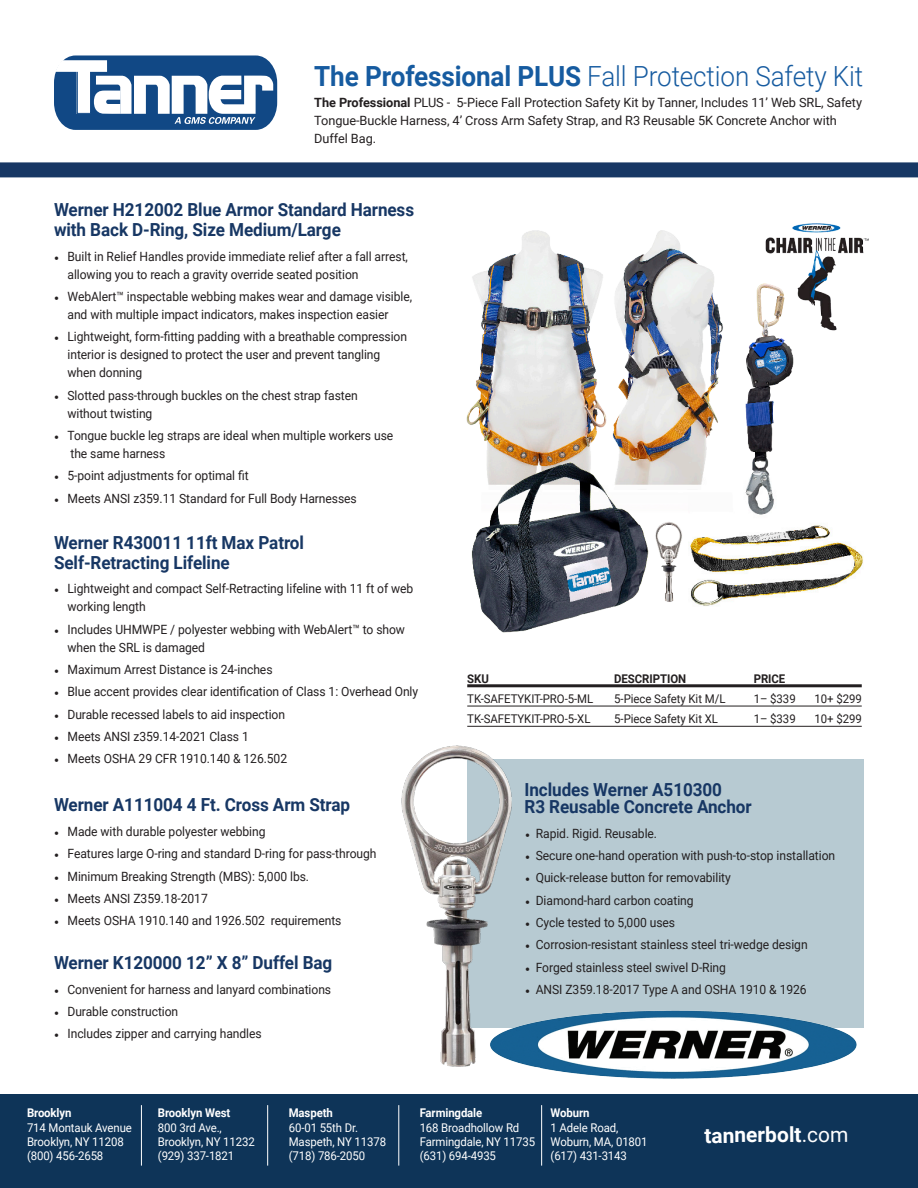
<style>
.page{position:relative;width:918px;height:1188px;background:#fff}
.page>*{position:absolute;margin:0;border:0;box-sizing:border-box;transform-origin:0 0}
.t1{font:300 27.75px "Roboto";letter-spacing:-.005em;color:#165ba0;scale:.94 1}
.t2{font:700 21px "Roboto";color:#fff}
.t3{font:700 18px/19.5px "Roboto";letter-spacing:-.005em;color:#173764;scale:.95 1}
.Paragraph_Style_2{font:12.75px/18px "Roboto";letter-spacing:-.005em;color:#231f20;scale:.95 1}
.Paragraph_Style_2-2{font:12.75px/18px "Roboto";letter-spacing:-.005em;color:#231f20}
.t4{font:12px/14.4px "Roboto";letter-spacing:-.01em;color:#fff;scale:.95 1}
.Paragraph_Style_2-3{font:12px "Roboto";letter-spacing:-.005em;color:#231f20;scale:.95 1}
.t5{font:700 12px "Roboto";letter-spacing:-.01em;color:#fff;scale:.95 1}
.Paragraph_Style_2-4{font:700 12px "Roboto";letter-spacing:-.005em;color:#231f20;scale:.95 1}
.s1{font-weight:700}
.s2{font-family:"Minion Pro"}
.s3{font-weight:400}
</style>
<div class="page">
<div style="left:467px;top:759px;width:397px;height:269px;background:#b7cad2"></div>
<svg style="left:54px;top:55px;width:223px;height:75px"></svg>
<div style="left:0;top:162px;width:918px;height:15px;background:#173764"></div>
<img style="left:466px;top:223px;width:403px;height:410px">
<div style="left:0;top:1094px;width:918px;height:94px;background:#0e3458"></div>
<hr style="left:141px;top:1105px;width:1px;height:61px;background:#fff">
<hr style="left:267px;top:1105px;width:1px;height:61px;background:#fff">
<hr style="left:398px;top:1105px;width:1px;height:61px;background:#fff">
<hr style="left:541px;top:1105px;width:1px;height:61px;background:#fff">
<hr style="left:467px;top:684px;width:395px;height:3px;background:#231f20">
<hr style="left:467px;top:706px;width:395px;height:1px;background:#231f20">
<hr style="left:467px;top:726px;width:395px;height:1px;background:#231f20">
<img style="left:401px;top:745px;width:111px;height:322px">
<img style="left:489px;top:1009px;width:368px;height:70px">
<p class="t1" style="left:314px;top:56px;width:586px"><span class="s1">The Professional PLUS</span> Fall Protection Safety Kit</p>
<p class="Paragraph_Style_2-2" style="left:314px;top:93px;width:549px"><span class="s1">The Professional</span> PLUS - 5-Piece Fall Protection Safety Kit by Tanner, Includes 11’ Web SRL, Safety<br>Tongue-Buckle Harness, 4’ Cross Arm Safety Strap, and R3 Reusable 5K Concrete Anchor with<br>Duffel Bag.</p>
<p class="t3" style="left:54px;top:200px;width:381px">Werner H212002 Blue Armor Standard Harness with Back D-Ring, Size Medium/Large</p>
<p class="Paragraph_Style_2" style="left:68px;top:247px;width:360px;text-indent:-14px"><span class="s2">•</span> Built in Relief Handles provide immediate relief after a fall arrest, allowing you to reach a gravity override seated position</p>
<p class="Paragraph_Style_2" style="left:68px;top:287px;width:364px;text-indent:-14px"><span class="s2">•</span> WebAlert™ inspectable webbing makes wear and damage visible, and with multiple impact indicators, makes inspection easier</p>
<p class="Paragraph_Style_2" style="left:68px;top:327px;width:359px;text-indent:-14px"><span class="s2">•</span> Lightweight, form-fitting padding with a breathable compression interior is designed to protect the user and prevent tangling when donning</p>
<p class="Paragraph_Style_2" style="left:68px;top:386px;width:307px;text-indent:-14px"><span class="s2">•</span> Slotted pass-through buckles on the chest strap fasten without twisting</p>
<p class="Paragraph_Style_2" style="left:70px;top:426px;width:341px;text-indent:-16px"><span class="s2">•</span> Tongue buckle leg straps are ideal when multiple workers use the same harness</p>
<p class="Paragraph_Style_2" style="left:54px;top:466px;width:206px"><span class="s2">•</span> 5-point adjustments for optimal fit</p>
<p class="Paragraph_Style_2" style="left:54px;top:489px;width:320px"><span class="s2">•</span> Meets ANSI z359.11 Standard for Full Body Harnesses</p>
<p class="t3" style="left:54px;top:532px;width:265px">Werner R430011 11ft Max Patrol<br>Self-Retracting Lifeline</p>
<p class="Paragraph_Style_2" style="left:68px;top:579px;width:366px;text-indent:-14px"><span class="s2">•</span> Lightweight and compact Self-Retracting lifeline with 11 ft of web working length</p>
<p class="Paragraph_Style_2" style="left:68px;top:620px;width:357px;text-indent:-14px"><span class="s2">•</span> Includes UHMWPE / polyester webbing with WebAlert™ to show when the SRL is damaged</p>
<p class="Paragraph_Style_2" style="left:54px;top:660px;width:232px"><span class="s2">•</span> Maximum Arrest Distance is 24-inches</p>
<p class="Paragraph_Style_2" style="left:54px;top:682px;width:385px"><span class="s2">•</span> Blue accent provides clear identification of Class 1: Overhead Only</p>
<p class="Paragraph_Style_2" style="left:54px;top:705px;width:245px"><span class="s2">•</span> Durable recessed labels to aid inspection</p>
<p class="Paragraph_Style_2" style="left:54px;top:727px;width:207px"><span class="s2">•</span> Meets ANSI z359.14-2021 Class 1</p>
<p class="Paragraph_Style_2" style="left:54px;top:749px;width:247px"><span class="s2">•</span> Meets OSHA 29 CFR 1910.140 &amp; 126.502</p>
<p class="t3" style="left:54px;top:795px;width:313px">Werner A111004 4 Ft. Cross Arm Strap</p>
<p class="Paragraph_Style_2" style="left:54px;top:822px;width:224px"><span class="s2">•</span> Made with durable polyester webbing</p>
<p class="Paragraph_Style_2" style="left:54px;top:844px;width:341px"><span class="s2">•</span> Features large O-ring and standard D-ring for pass-through</p>
<p class="Paragraph_Style_2" style="left:54px;top:867px;width:270px"><span class="s2">•</span> Minimum Breaking Strength (MBS): 5,000 lbs.</p>
<p class="Paragraph_Style_2" style="left:54px;top:889px;width:163px"><span class="s2">•</span> Meets ANSI Z359.18-2017</p>
<p class="Paragraph_Style_2" style="left:54px;top:911px;width:304px"><span class="s2">•</span> Meets OSHA 1910.140 and 1926.502 requirements</p>
<p class="t3" style="left:54px;top:952px;width:295px">Werner K120000 12” X 8” Duffel Bag</p>
<p class="Paragraph_Style_2" style="left:54px;top:980px;width:293px"><span class="s2">•</span> Convenient for harness and lanyard combinations</p>
<p class="Paragraph_Style_2" style="left:54px;top:1002px;width:132px"><span class="s2">•</span> Durable construction</p>
<p class="Paragraph_Style_2" style="left:54px;top:1024px;width:220px"><span class="s2">•</span> Includes zipper and carrying handles</p>
<p class="Paragraph_Style_2-4" style="left:467px;top:670px;width:24px">SKU</p>
<p class="Paragraph_Style_2-4" style="left:614px;top:670px;width:77px">DESCRIPTION</p>
<p class="Paragraph_Style_2-4" style="left:754px;top:670px;width:35px">PRICE</p>
<p class="Paragraph_Style_2-3" style="left:467px;top:690px;width:134px">TK-SAFETYKIT-PRO-5-ML</p>
<p class="Paragraph_Style_2-3" style="left:614px;top:690px;width:119px">5-Piece Safety Kit M/L</p>
<p class="Paragraph_Style_2-3" style="left:754px;top:690px;width:46px">1– $339</p>
<p class="Paragraph_Style_2-3" style="left:814px;top:690px;width:51px">10+ $299</p>
<p class="Paragraph_Style_2-3" style="left:467px;top:711px;width:131px">TK-SAFETYKIT-PRO-5-XL</p>
<p class="Paragraph_Style_2-3" style="left:614px;top:711px;width:111px">5-Piece Safety Kit XL</p>
<p class="Paragraph_Style_2-3" style="left:754px;top:711px;width:46px">1– $339</p>
<p class="Paragraph_Style_2-3" style="left:814px;top:711px;width:51px">10+ $299</p>
<p class="t3" style="left:525px;top:781px;width:241px;line-height:16.5px">Includes Werner A510300<br>R3 Reusable Concrete Anchor</p>
<p class="Paragraph_Style_2" style="left:525px;top:824px;width:140px"><span class="s2">•</span> Rapid. Rigid. Reusable.</p>
<p class="Paragraph_Style_2" style="left:525px;top:846px;width:328px"><span class="s2">•</span> Secure one-hand operation with push-to-stop installation</p>
<p class="Paragraph_Style_2" style="left:525px;top:868px;width:218px"><span class="s2">•</span> Quick-release button for removability</p>
<p class="Paragraph_Style_2" style="left:525px;top:891px;width:179px"><span class="s2">•</span> Diamond-hard carbon coating</p>
<p class="Paragraph_Style_2" style="left:525px;top:913px;width:159px"><span class="s2">•</span> Cycle tested to 5,000 uses</p>
<p class="Paragraph_Style_2" style="left:525px;top:935px;width:299px"><span class="s2">•</span> Corrosion-resistant stainless steel tri-wedge design</p>
<p class="Paragraph_Style_2" style="left:525px;top:958px;width:213px"><span class="s2">•</span> Forged stainless steel swivel D-Ring</p>
<p class="Paragraph_Style_2" style="left:525px;top:980px;width:298px"><span class="s2">•</span> ANSI Z359.18-2017 Type A and OSHA 1910 &amp; 1926</p>
<p class="t5" style="left:27px;top:1104px;width:48px">Brooklyn</p>
<p class="t4" style="left:27px;top:1120px;width:112px">714 Montauk Avenue</p>
<p class="t4" style="left:27px;top:1134px;width:103px">Brooklyn, NY 11208</p>
<p class="t4" style="left:27px;top:1148px;width:82px">(800) 456-2658</p>
<p class="t5" style="left:158px;top:1104px;width:78px">Brooklyn West</p>
<p class="t4" style="left:158px;top:1120px;width:69px">800 3rd Ave.,</p>
<p class="t4" style="left:158px;top:1134px;width:103px">Brooklyn, NY 11232</p>
<p class="t4" style="left:158px;top:1148px;width:82px">(929) 337-1821</p>
<p class="t5" style="left:289px;top:1104px;width:48px">Maspeth</p>
<p class="t4" style="left:289px;top:1120px;width:75px">60-01 55th Dr.</p>
<p class="t4" style="left:289px;top:1134px;width:104px">Maspeth, NY 11378</p>
<p class="t4" style="left:289px;top:1148px;width:82px">(718) 786-2050</p>
<p class="t5" style="left:420px;top:1104px;width:67px">Farmingdale</p>
<p class="t4" style="left:420px;top:1120px;width:106px">168 Broadhollow Rd</p>
<p class="t4" style="left:420px;top:1134px;width:123px">Farmingdale, NY 11735</p>
<p class="t4" style="left:420px;top:1148px;width:82px">(631) 694-4935</p>
<p class="t5" style="left:551px;top:1104px;width:43px">Woburn</p>
<p class="t4" style="left:551px;top:1120px;width:104px">1 Adele Road,<br>Woburn, MA, 01801</p>
<p class="t4" style="left:551px;top:1148px;width:82px">(617) 431-3143</p>
<p class="t2" style="left:704px;top:1121px;width:146px;rotate:-1deg">tannerbolt<span class="s3">.com</span></p>
</div>
